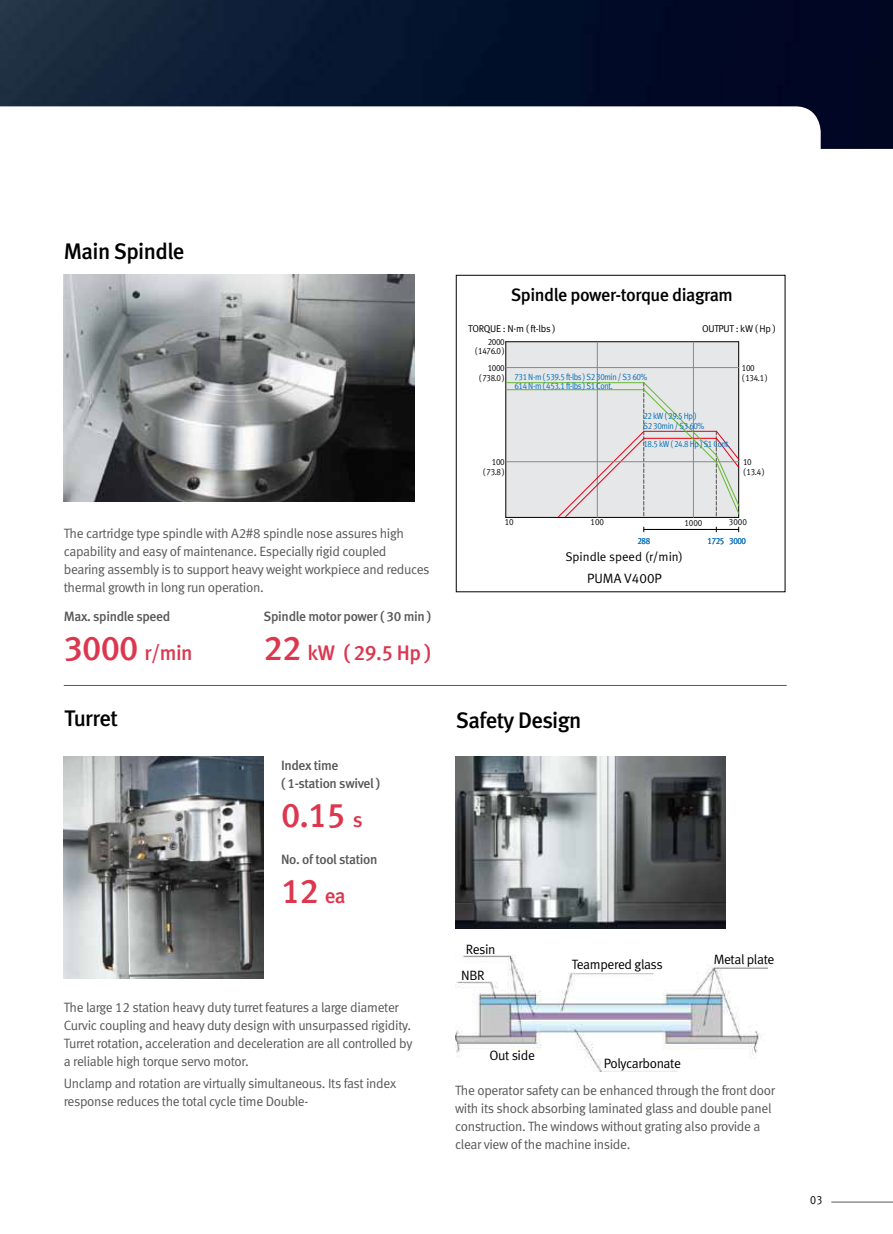
<style>
.page{position:relative;width:893px;height:1234px;background:#fff}
.page>*{position:absolute;margin:0;border:0;box-sizing:border-box;transform-origin:0 0}
.t1{font:34.5px "Meta Medium LF";color:#dc374f}
.t2{font:22.5px "Meta Medium LF";letter-spacing:-.025em;color:#000}
.t3{font:21px "Meta Medium LF";letter-spacing:-.025em;color:#dc374f}
.t4{font:18px "Meta Medium LF";letter-spacing:-.025em;color:#000}
.t5{font:13.5px/18px "Meta Normal LF";letter-spacing:-.025em;color:#595757}
.t6{font:13.5px/18px "Meta Medium LF";letter-spacing:-.025em;color:#595757}
.t7{font:13.5px/25.8px "Meta Normal LF";letter-spacing:-.025em;color:#000}
.t8{font:13.5px "Meta Normal LF";color:#000}
.t9{font:12.6px "Meta Normal LF";color:#000}
.t10{font:12px "Meta Normal LF";color:#000;scale:.9 1}
.t11{font:9.9px "Meta Normal LF";letter-spacing:-.03em;color:#000}
.t12{font:9px/8.6px "Meta Normal LF";letter-spacing:-.05em;color:#036eb8;scale:.9 1}
.t13{font:9px/9.8px "Meta Normal LF";letter-spacing:-.05em;color:#000;scale:.9 1}
.s1{font-size:34.5px}
.s2{font-size:21px}
.s3{color:#000}
</style>
<div class="page">
<hr style="left:831px;top:1201px;width:62px;height:1px;background:#595757">
<img style="left:0;top:0;width:893px;height:149px">
<img style="left:64px;top:275px;width:350px;height:226px">
<div style="left:456px;top:275px;width:329px;height:317px;border:1px solid #000"></div>
<hr style="left:64px;top:685px;width:723px;height:1px;background:#595757">
<img style="left:64px;top:756px;width:200px;height:221px">
<img style="left:455px;top:756px;width:270px;height:171px">
<img style="left:455px;top:955px;width:313px;height:116px">
<div style="left:506px;top:341px;width:233px;height:176px;background:#e6e7e8"></div>
<hr style="left:505px;top:341px;width:1px;height:176px;background:#000">
<hr style="left:738px;top:341px;width:1px;height:176px;background:#000">
<hr style="left:506px;top:517px;width:233px;height:1px;background:#000">
<hr style="left:506px;top:341px;width:233px;height:1px;background:#000">
<hr style="left:597px;top:342px;width:1px;height:175px;background:#898989">
<hr style="left:693px;top:342px;width:1px;height:175px;background:#898989">
<svg style="left:505px;top:382px;width:235px;height:135px"></svg>
<hr style="left:644px;top:529px;width:64px;height:1px;background:#040000">
<hr style="left:708px;top:529px;width:31px;height:1px;background:#040000">
<hr style="left:506px;top:461px;width:233px;height:1px;background:#898989">
<hr style="left:506px;top:367px;width:233px;height:1px;background:#898989">
<h2 class="t2" style="left:64px;top:238px;width:122px">Main Spindle</h2>
<p class="t5" style="left:64px;top:524px;width:367px">The cartridge type spindle with A2#8 spindle nose assures high capability and easy of maintenance. Especially rigid coupled bearing assembly is to support heavy weight workpiece and reduces thermal growth in long run operation.</p>
<p class="t6" style="left:64px;top:607px;width:108px">Max. spindle speed</p>
<h3 class="t3" style="left:64px;top:640px;width:130px"><span class="s1">3000</span> r/min</h3>
<p class="t6" style="left:264px;top:607px;width:169px">Spindle motor power ( 30 min )</p>
<h1 class="t1" style="left:264px;top:628px;width:73px">22 <span class="s2">kW</span></h1>
<h3 class="t3" style="left:344px;top:640px;width:89px">( 29.5 Hp )</h3>
<h2 class="t2" style="left:64px;top:705px;width:55px">Turret</h2>
<p class="t6" style="left:281px;top:755px;width:101px">Index time<br>( 1-station swivel )</p>
<h1 class="t1" style="left:281px;top:794px;width:83px">0.15 <span class="s2">s</span></h1>
<p class="t6" style="left:281px;top:850px;width:98px">No. of tool station</p>
<h1 class="t1" style="left:281px;top:871px;width:66px">12 <span class="s2">ea</span></h1>
<p class="t5" style="left:64px;top:997px;width:350px">The large 12 station heavy duty turret features a large diameter Curvic coupling and heavy duty design with unsurpassed rigidity.<br>Turret rotation, acceleration and deceleration are all controlled by a reliable high torque servo motor.</p>
<p class="t5" style="left:64px;top:1073px;width:334px">Unclamp and rotation are virtually simultaneous. Its fast index response reduces the total cycle time Double-</p>
<h3 class="t4" style="left:511px;top:284px;width:223px">Spindle power-torque diagram</h3>
<p class="t11" style="left:468px;top:322px;width:89px">TORQUE : N·m ( ft-lbs )</p>
<p class="t11" style="left:702px;top:322px;width:75px">OUTPUT : kW ( Hp )</p>
<p class="t13" style="left:475px;top:336px;width:35px;text-align:right">2000<br>( 1476.0 )</p>
<p class="t12" style="left:479px;top:364px;width:189px;text-indent:9px"><span class="s3">1000<br>( 738.0 )</span> 731 N·m ( 539.5 ft-lbs ) S2 30min / S3 60%</p>
<p class="t12" style="left:643px;top:411px;width:69px;line-height:9.8px">22 kW ( 29.5 Hp )<br>S2 30min / S3 60%</p>
<p class="t12" style="left:514px;top:381px;width:111px">614 N·m ( 453.1 ft-lbs ) S1 Cont.</p>
<p class="t13" style="left:483px;top:456px;width:26px;text-align:right">100<br>( 73.8 )</p>
<p class="t12" style="left:643px;top:439px;width:98px">18.5 kW ( 24.8 Hp ) S1 Cont.</p>
<p class="t13" style="left:742px;top:363px;width:30px">100<br>( 134.1 )</p>
<p class="t13" style="left:743px;top:456px;width:26px">10<br>( 13.4 )</p>
<p class="t13" style="left:505px;top:517px;width:12px">10</p>
<p class="t13" style="left:590px;top:517px;width:17px">100</p>
<p class="t13" style="left:684px;top:517px;width:22px">1000</p>
<p class="t13" style="left:729px;top:516px;width:22px">3000</p>
<p class="t12" style="left:637px;top:536px;width:16px">288</p>
<p class="t12" style="left:708px;top:536px;width:44px">1725 3000</p>
<p class="t9" style="left:565px;top:549px;width:119px">Spindle speed (r/min)</p>
<p class="t8" style="left:587px;top:570px;width:76px">PUMA V400P</p>
<h2 class="t2" style="left:456px;top:706px;width:127px">Safety Design</h2>
<p class="t7" style="left:461px;top:936px;width:36px;text-indent:5px">Resin<br>NBR</p>
<p class="t7" style="left:489px;top:1042px;width:47px">Out side</p>
<p class="t7" style="left:572px;top:950px;width:93px">Teampered glass</p>
<p class="t7" style="left:714px;top:946px;width:62px">Metal plate</p>
<p class="t7" style="left:604px;top:1049px;width:79px">Polycarbonate</p>
<p class="t5" style="left:455px;top:1081px;width:321px">The operator safety can be enhanced through the front door with its shock absorbing laminated glass and double panel construction. The windows without grating also provide a clear view of the machine inside.</p>
<p class="t10" style="left:810px;top:1192px;width:15px">03</p>
</div>
